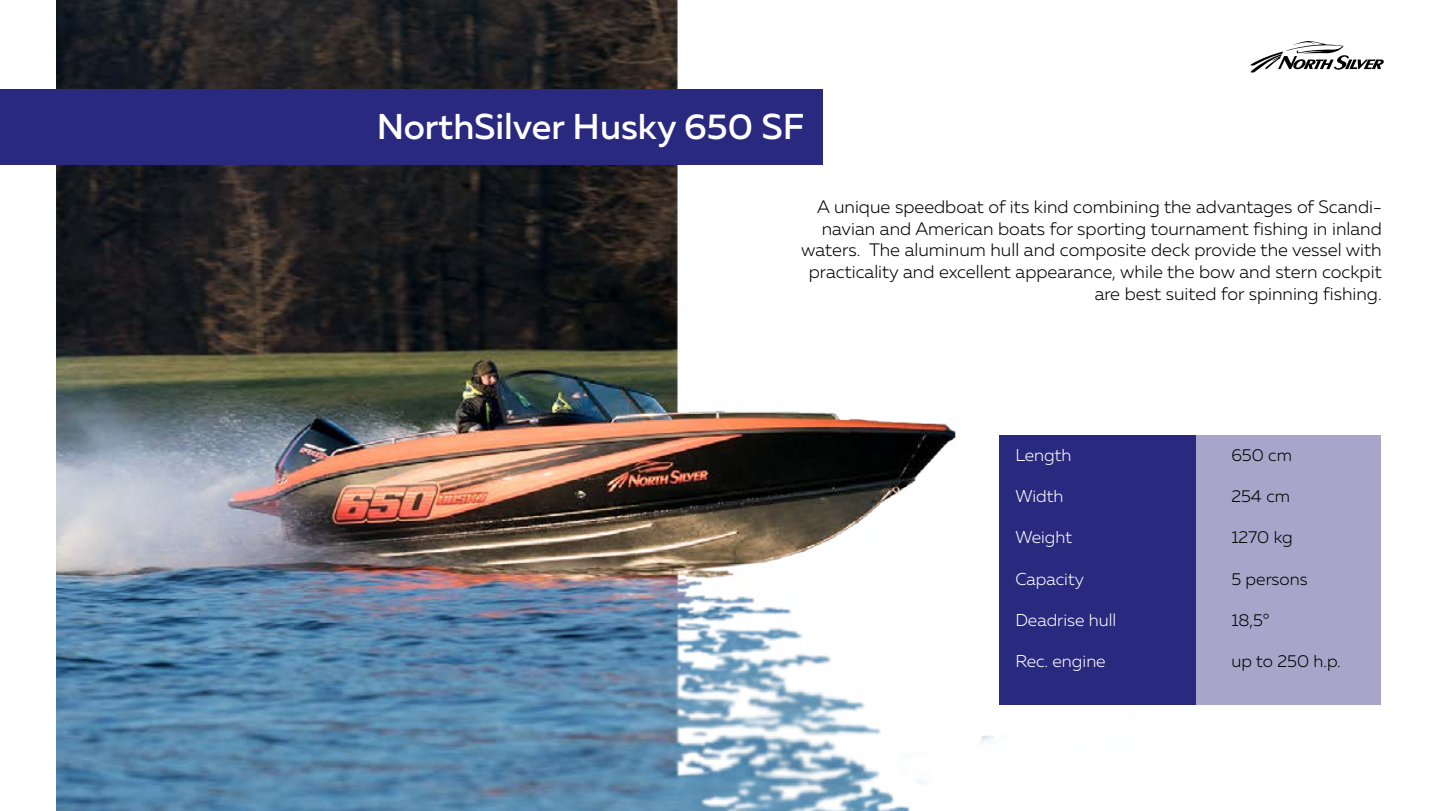
<style>
.page{position:relative;width:1440px;height:811px;background:#fff}
.page>*{position:absolute;margin:0;border:0;box-sizing:border-box;transform-origin:0 0}
.t1{font:500 35.8px "Muller";color:#fff}
.t2{font:300 18px/21.6px "Muller";color:#000;text-align:right}
.t3{font:300 17.2px "Muller";color:#fff}
.t4{font:300 17.2px "Muller";color:#000}
</style>
<div class="page">
<img style="left:57px;top:0;width:1139px;height:810px">
<div style="left:0;top:90px;width:822px;height:75px;background:#2a2980"></div>
<div style="left:1000px;top:435px;width:381px;height:269px;background:#2a2980"></div>
<div style="left:1196px;top:435px;width:185px;height:270px;background:#a7a6ca"></div>
<svg style="left:1250px;top:41px;width:134px;height:32px"></svg>
<h1 class="t1" style="left:377px;top:105px;width:429px">NorthSilver Husky 650 SF</h1>
<p class="t2" style="left:801px;top:196px;width:582px">A unique speedboat of its kind combining the advantages of Scandi&shy;navian and American boats for sporting tournament fishing in inland waters. The aluminum hull and composite deck provide the vessel with practicality and excellent appearance, while the bow and stern cockpit are best suited for spinning fishing.</p>
<p class="t3" style="left:1015px;top:444px;width:58px">Length</p>
<p class="t4" style="left:1231px;top:444px;width:62px">650 cm</p>
<p class="t3" style="left:1015px;top:485px;width:50px">Width</p>
<p class="t4" style="left:1231px;top:485px;width:60px">254 cm</p>
<p class="t3" style="left:1015px;top:527px;width:58px">Weight</p>
<p class="t4" style="left:1231px;top:527px;width:63px">1270 kg</p>
<p class="t3" style="left:1015px;top:568px;width:70px">Capacity</p>
<p class="t4" style="left:1231px;top:568px;width:78px">5 persons</p>
<p class="t3" style="left:1015px;top:609px;width:103px">Deadrise hull</p>
<p class="t4" style="left:1231px;top:609px;width:40px">18,5°</p>
<p class="t3" style="left:1015px;top:650px;width:92px">Rec. engine</p>
<p class="t4" style="left:1231px;top:650px;width:111px">up to 250 h.p.</p>
</div>
